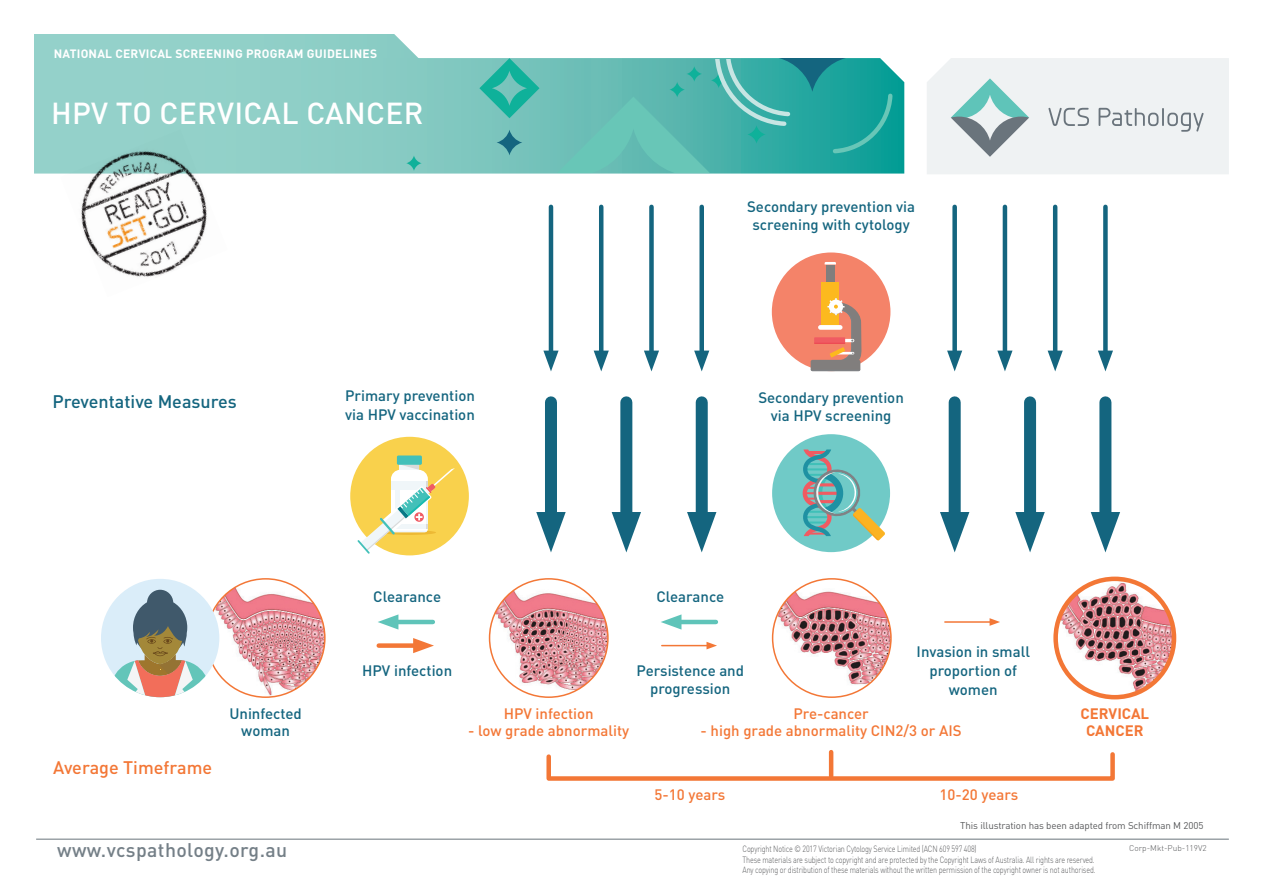
<style>
.page{position:relative;width:1263px;height:893px;background:#fff}
.page>*{position:absolute;margin:0;border:0;box-sizing:border-box;transform-origin:0 0}
.t1{font:500 30px "DIN";letter-spacing:.01em;color:#fff}
.t2{font:500 19.5px "DIN";letter-spacing:.02em;color:#747f87}
.t3{font:500 18px "DIN";color:#14657f}
.t4{font:500 18px "DIN";color:#f37736}
.t5{font:500 15px/18.8px "DIN";color:#14657f;text-align:center}
.t6{font:500 15px "DIN";color:#f37736}
.t7{font:700 15px/16.5px "DIN";color:#f37736;text-align:center}
.t8{font:700 12px "DIN";letter-spacing:.02em;color:#fff}
.t9{font:9.75px "DIN";letter-spacing:-.01em;color:#57585a}
.t10{font:300 9px/10.5px "DIN";letter-spacing:-.02em;color:#57585a;scale:.8 1}
.t11{font:300 8.25px "DIN";color:#57585a}
</style>
<div class="page">
<div style="left:34px;top:34px;width:875px;height:26px;background:#92d1c9"></div>
<div style="left:772px;top:434px;width:118px;height:118px;background:#70cac7;border-radius:50%"></div>
<svg style="left:802px;top:449px;width:83px;height:91px"></svg>
<div style="left:772px;top:252px;width:118px;height:119px;background:#f48369;border-radius:50%"></div>
<div style="left:826px;top:264px;width:9px;height:20px;background:#817e7d"></div>
<div style="left:821px;top:282px;width:18px;height:45px;background:#fcb91e"></div>
<svg style="left:825px;top:262px;width:11px;height:2px"></svg>
<svg style="left:811px;top:298px;width:50px;height:73px"></svg>
<hr style="left:549px;top:207px;width:4px;height:152px;background:#14657f">
<svg style="left:543px;top:351px;width:15px;height:20px"></svg>
<hr style="left:599px;top:207px;width:4px;height:152px;background:#14657f">
<svg style="left:594px;top:351px;width:15px;height:20px"></svg>
<div style="left:649px;top:207px;width:5px;height:152px;background:#14657f"></div>
<svg style="left:644px;top:351px;width:15px;height:20px"></svg>
<div style="left:699px;top:207px;width:5px;height:152px;background:#14657f"></div>
<svg style="left:694px;top:351px;width:15px;height:20px"></svg>
<div style="left:545px;top:402px;width:12px;height:127px;background:#14657f"></div>
<svg style="left:536px;top:512px;width:30px;height:40px"></svg>
<div style="left:620px;top:402px;width:12px;height:127px;background:#14657f"></div>
<svg style="left:612px;top:512px;width:29px;height:40px"></svg>
<div style="left:696px;top:402px;width:12px;height:127px;background:#14657f"></div>
<svg style="left:687px;top:512px;width:29px;height:40px"></svg>
<div style="left:952px;top:207px;width:5px;height:152px;background:#14657f"></div>
<svg style="left:947px;top:351px;width:15px;height:20px"></svg>
<hr style="left:1003px;top:207px;width:4px;height:152px;background:#14657f">
<svg style="left:997px;top:351px;width:15px;height:20px"></svg>
<hr style="left:1053px;top:207px;width:4px;height:152px;background:#14657f">
<svg style="left:1047px;top:351px;width:16px;height:20px"></svg>
<div style="left:1103px;top:207px;width:5px;height:152px;background:#14657f"></div>
<svg style="left:1098px;top:351px;width:15px;height:20px"></svg>
<div style="left:949px;top:402px;width:12px;height:127px;background:#14657f"></div>
<svg style="left:940px;top:512px;width:29px;height:40px"></svg>
<div style="left:1024px;top:402px;width:12px;height:127px;background:#14657f"></div>
<svg style="left:1015px;top:512px;width:30px;height:40px"></svg>
<div style="left:1099px;top:402px;width:12px;height:127px;background:#14657f"></div>
<svg style="left:1091px;top:512px;width:29px;height:40px"></svg>
<div style="left:350px;top:437px;width:119px;height:118px;background:#f9d14c;border-radius:50%"></div>
<div style="left:397px;top:455px;width:25px;height:10px;background:#42c0b9;border-radius:2px"></div>
<svg style="left:357px;top:464px;width:98px;height:90px"></svg>
<svg style="left:546px;top:750px;width:569px;height:31px"></svg>
<hr style="left:829px;top:752px;width:4px;height:24px;background:#f37736">
<img style="left:489px;top:579px;width:119px;height:118px;border-radius:59px">
<div style="left:489px;top:578px;width:120px;height:120px;border:2px solid #f37736;border-radius:50%"></div>
<img style="left:773px;top:579px;width:118px;height:118px;border-radius:59px">
<div style="left:772px;top:578px;width:120px;height:120px;border:2px solid #f37736;border-radius:50%"></div>
<img style="left:1056px;top:579px;width:118px;height:118px;border-radius:59px">
<div style="left:1053px;top:577px;width:123px;height:122px;border:4px solid #f37736;border-radius:50%"></div>
<img style="left:206px;top:579px;width:119px;height:118px;border-radius:59px">
<div style="left:101px;top:579px;width:118px;height:118px;background:#daedf9;border-radius:50%"></div>
<svg style="left:109px;top:590px;width:102px;height:107px"></svg>
<hr style="left:390px;top:620px;width:43px;height:4px;background:#5fc4b9">
<svg style="left:378px;top:614px;width:20px;height:16px"></svg>
<div style="left:379px;top:643px;width:42px;height:5px;background:#f37736"></div>
<svg style="left:413px;top:638px;width:21px;height:15px"></svg>
<hr style="left:673px;top:620px;width:43px;height:4px;background:#5fc4b9">
<svg style="left:661px;top:614px;width:20px;height:16px"></svg>
<hr style="left:662px;top:645px;width:47px;height:1px;background:#f37736">
<svg style="left:706px;top:642px;width:11px;height:7px"></svg>
<hr style="left:945px;top:621px;width:47px;height:2px;background:#f37736">
<svg style="left:989px;top:618px;width:11px;height:8px"></svg>
<div style="left:34px;top:60px;width:870px;height:114px;background:#91d0c8"></div>
<svg style="left:927px;top:58px;width:302px;height:116px"></svg>
<img style="left:60px;top:130px;width:168px;height:147px">
<svg style="left:390px;top:34px;width:519px;height:139px;background:#72c4bd"></svg>
<svg style="left:406px;top:156px;width:16px;height:15px"></svg>
<hr style="left:36px;top:839px;width:1193px;height:1px;background:#6a747c">
<h3 class="t8" style="left:54px;top:46px;width:325px">NATIONAL CERVICAL SCREENING PROGRAM GUIDELINES</h3>
<h1 class="t1" style="left:51px;top:94px;width:374px">HPV TO CERVICAL CANCER</h1>
<h3 class="t3" style="left:52px;top:390px;width:186px">Preventative Measures</h3>
<h3 class="t5" style="left:345px;top:386px;width:131px;text-align:left">Primary prevention via HPV vaccination</h3>
<h3 class="t5" style="left:747px;top:196px;width:170px">Secondary prevention via screening with cytology</h3>
<h3 class="t5" style="left:758px;top:387px;width:147px">Secondary prevention via HPV screening</h3>
<h3 class="t4" style="left:53px;top:756px;width:161px">Average Timeframe</h3>
<h3 class="t5" style="left:229px;top:705px;width:74px;line-height:16.5px">Uninfected woman</h3>
<h3 class="t5" style="left:373px;top:587px;width:69px">Clearance</h3>
<h3 class="t5" style="left:362px;top:660px;width:92px">HPV infection</h3>
<h3 class="t5" style="left:656px;top:587px;width:69px">Clearance</h3>
<h3 class="t6" style="left:504px;top:704px;width:92px">HPV infection</h3>
<h3 class="t6" style="left:468px;top:720px;width:162px">- low grade abnormality</h3>
<h3 class="t5" style="left:636px;top:660px;width:109px">Persistence and progression</h3>
<h3 class="t5" style="left:916px;top:642px;width:115px">Invasion in small proportion of women</h3>
<h3 class="t6" style="left:793px;top:704px;width:77px">Pre-cancer</h3>
<h3 class="t6" style="left:701px;top:720px;width:263px">- high grade abnormality CIN2/3 or AIS</h3>
<h3 class="t7" style="left:1080px;top:705px;width:70px">CERVICAL<br>CANCER</h3>
<h3 class="t6" style="left:654px;top:785px;width:72px">5-10 years</h3>
<h3 class="t6" style="left:939px;top:785px;width:80px">10-20 years</h3>
<p class="t9" style="left:960px;top:820px;width:245px">This illustration has been adapted from Schiffman M 2005</p>
<h2 class="t2" style="left:57px;top:837px;width:232px">www.vcspathology.org.au</h2>
<p class="t10" style="left:742px;top:843px;width:443px">Copyright Notice © 2017 Victorian Cytology Service Limited (ACN 609 597 408)<br>These materials are subject to copyright and are protected by the Copyright Laws of Australia. All rights are reserved.<br>Any copying or distribution of these materials without the written permission of the copyright owner is not authorised.</p>
<p class="t11" style="left:1129px;top:843px;width:79px">Corp-Mkt-Pub-119V2</p>
</div>
